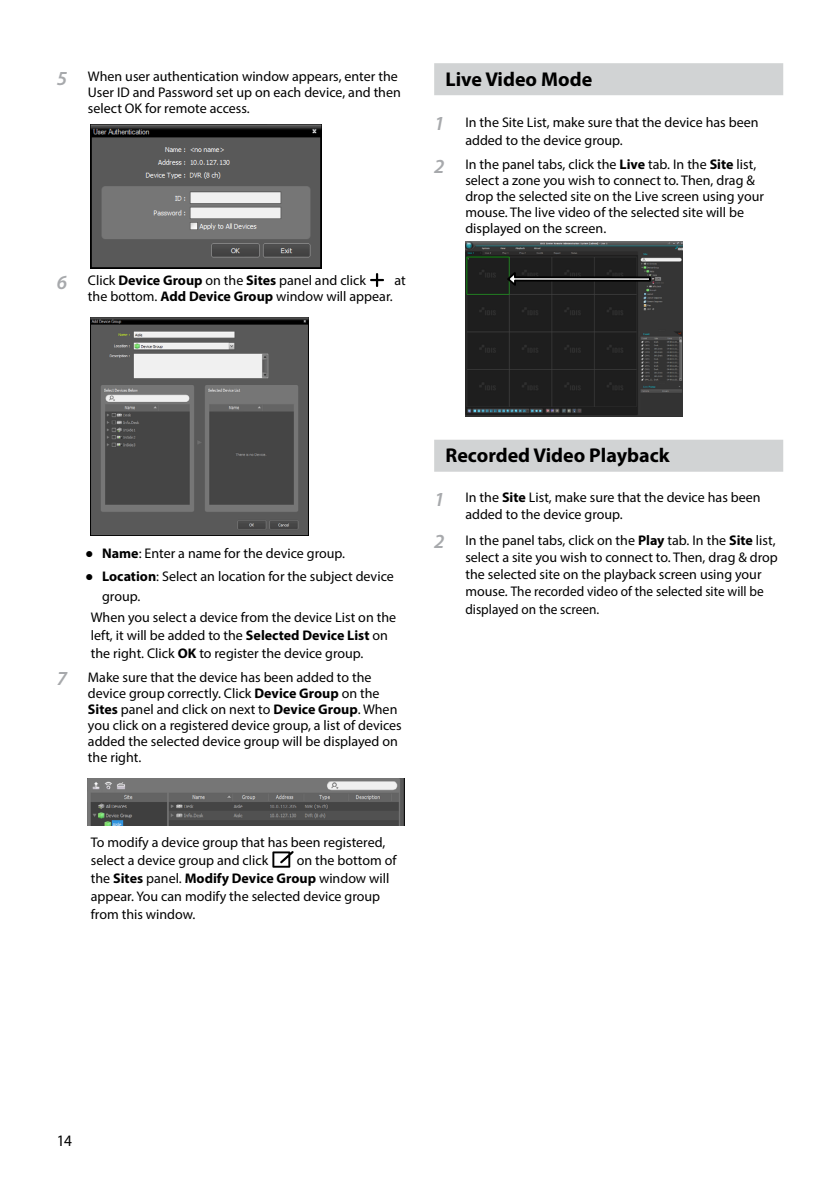
<style>
.page{position:relative;width:840px;height:1191px;background:#fff}
.page>*{position:absolute;margin:0;border:0;box-sizing:border-box;transform-origin:0 0}
.t1{font:700 20px "Myriad Pro";color:#000}
.t2{font:16px "Myriad Pro";color:#000;scale:.96 1}
.t3{font:14px/16px "Myriad Pro";color:#000}
.s1{font-weight:600;font-style:italic;font-size:20px;color:#a7a9ac}
.s2{font-weight:700}
.s3{font-family:"Arial"}
</style>
<div class="page">
<img style="left:91px;top:124px;width:230px;height:144px">
<svg style="left:370px;top:273px;width:14px;height:14px"></svg>
<img style="left:91px;top:318px;width:217px;height:217px">
<img style="left:88px;top:778px;width:316px;height:48px">
<svg style="left:272px;top:851px;width:21px;height:16px"></svg>
<div style="left:434px;top:63px;width:348px;height:32px;background:#d1d3d4"></div>
<div style="left:434px;top:440px;width:348px;height:32px;background:#d1d3d4"></div>
<img style="left:465px;top:241px;width:217px;height:175px">
<svg style="left:505px;top:269px;width:146px;height:20px;background:#2b2b2b"></svg>
<p class="t3" style="left:88px;top:68px;width:314px;text-indent:-31px"><span class="s1">5</span> When user authentication window appears, enter the<br>User ID and Password set up on each device, and then select OK for remote access.</p>
<p class="t3" style="left:57px;top:272px;width:310px"><span class="s1">6</span> Click <span class="s2">Device Group</span> on the <span class="s2">Sites</span> panel and click</p>
<p class="t3" style="left:394px;top:272px;width:13px">at</p>
<p class="t3" style="left:88px;top:288px;width:306px">the bottom. <span class="s2">Add Device Group</span> window will appear.</p>
<h1 class="t1" style="left:445px;top:66px;width:148px">Live Video Mode</h1>
<p class="t3" style="left:465px;top:113px;width:294px;line-height:18px;text-indent:-31px"><span class="s1">1</span> In the Site List, make sure that the device has been added to the device group.</p>
<p class="t3" style="left:465px;top:156px;width:300px;text-indent:-31px"><span class="s1">2</span> In the panel tabs, click the <span class="s2">Live</span> tab. In the <span class="s2">Site</span> list, select a zone you wish to connect to. Then, drag &amp; drop the selected site on the Live screen using your mouse. The live video of the selected site will be displayed on the screen.</p>
<p class="t3" style="left:85px;top:545px;width:261px"><span class="s3">●</span> <span class="s2">Name</span>: Enter a name for the device group.</p>
<p class="t3" style="left:85px;top:568px;width:310px"><span class="s3">●</span> <span class="s2">Location</span>: Select an location for the subject device</p>
<p class="t3" style="left:102px;top:588px;width:40px">group.</p>
<p class="t3" style="left:91px;top:608px;width:307px">When you select a device from the device List on the</p>
<p class="t3" style="left:91px;top:625px;width:298px;line-height:18px">left, it will be added to the <span class="s2">Selected Device List</span> on the right. Click <span class="s2">OK</span> to register the device group.</p>
<p class="t3" style="left:88px;top:669px;width:315px;text-indent:-31px"><span class="s1">7</span> Make sure that the device has been added to the device group correctly. Click <span class="s2">Device Group</span> on the <span class="s2">Sites</span> panel and click on next to <span class="s2">Device Group</span>. When you click on a registered device group, a list of devices added the selected device group will be displayed on the right.</p>
<p class="t3" style="left:91px;top:833px;width:296px;line-height:18px">To modify a device group that has been registered, select a device group and click</p>
<p class="t3" style="left:91px;top:851px;width:307px;line-height:18px;text-indent:206px">on the bottom of the <span class="s2">Sites</span> panel. <span class="s2">Modify Device Group</span> window will appear. You can modify the selected device group from this window.</p>
<h1 class="t1" style="left:445px;top:442px;width:225px">Recorded Video Playback</h1>
<p class="t3" style="left:465px;top:488px;width:296px;line-height:17px;text-indent:-31px"><span class="s1">1</span> In the <span class="s2">Site</span> List, make sure that the device has been added to the device group.</p>
<p class="t3" style="left:465px;top:531px;width:314px;line-height:17.2px;text-indent:-31px"><span class="s1">2</span> In the panel tabs, click on the <span class="s2">Play</span> tab. In the <span class="s2">Site</span> list, select a site you wish to connect to. Then, drag &amp; drop the selected site on the playback screen using your mouse. The recorded video of the selected site will be displayed on the screen.</p>
<p class="t2" style="left:57px;top:1131px;width:17px">14</p>
</div>
